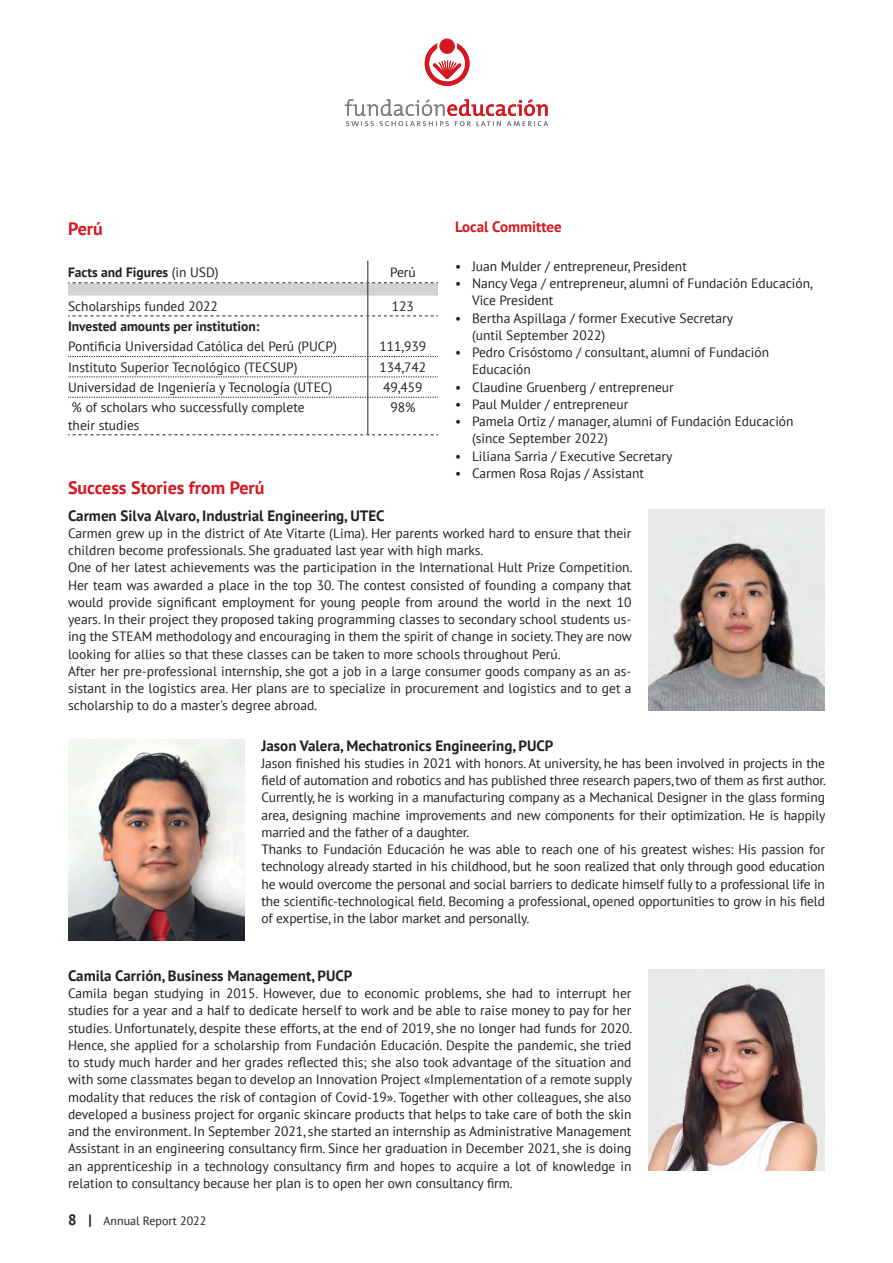
<style>
.page{position:relative;width:893px;height:1263px;background:#fff}
.page>*{position:absolute;margin:0;border:0;box-sizing:border-box;transform-origin:0 0}
.t1{font:700 18px "PT Sans";color:#d7171f}
.t2{font:700 15px "PT Sans";color:#231f20}
.t3{font:700 15px "PT Sans";color:#d7171f}
.t4{font:13.5px/17.2px "PT Sans";color:#231f20}
.t5{font:700 13.5px "PT Sans";color:#231f20}
.t6{font:12px "PT Sans";color:#231f20}
.s1{font-weight:400}
.s2{font-weight:700;font-size:15px}
</style>
<div class="page">
<div style="left:425px;top:41px;width:44px;height:45px;border:4px solid #d7171f;border-radius:50%"></div>
<svg style="left:430px;top:60px;width:34px;height:22px"></svg>
<svg style="left:438px;top:37px;width:18px;height:18px"></svg>
<div style="left:437px;top:36px;width:20px;height:20px;border:2px solid #fff;border-radius:50%"></div>
<svg style="left:345px;top:99px;width:203px;height:27px"></svg>
<hr style="left:367px;top:397px;width:1px;height:37px;background:#231f20">
<svg style="left:68px;top:434px;width:370px;height:1px"></svg>
<svg style="left:68px;top:261px;width:370px;height:137px"></svg>
<img style="left:68px;top:739px;width:176px;height:201px">
<img style="left:648px;top:969px;width:177px;height:202px">
<img style="left:648px;top:509px;width:177px;height:201px">
<h1 class="t1" style="left:68px;top:216px;width:36px">Perú</h1>
<p class="t5" style="left:68px;top:263px;width:152px">Facts and Figures <span class="s1">(in USD)</span></p>
<p class="t4" style="left:390px;top:263px;width:27px">Perú</p>
<p class="t4" style="left:68px;top:297px;width:151px">Scholarships funded 2022</p>
<p class="t4" style="left:392px;top:297px;width:24px">123</p>
<p class="t5" style="left:68px;top:317px;width:193px">Invested amounts per institution:</p>
<p class="t4" style="left:68px;top:338px;width:270px">Pontificia Universidad Católica del Perú (PUCP)</p>
<p class="t4" style="left:379px;top:338px;width:48px">111,939</p>
<p class="t4" style="left:68px;top:358px;width:231px">Instituto Superior Tecnológico (TECSUP)</p>
<p class="t4" style="left:379px;top:358px;width:48px">134,742</p>
<p class="t4" style="left:68px;top:378px;width:266px">Universidad de Ingeniería y Tecnología (UTEC)</p>
<p class="t4" style="left:383px;top:378px;width:41px">49,459</p>
<p class="t4" style="left:68px;top:399px;width:238px">% of scholars who successfully complete their studies</p>
<p class="t4" style="left:390px;top:399px;width:27px">98%</p>
<p class="t3" style="left:455px;top:217px;width:108px">Local Committee</p>
<p class="t4" style="left:455px;top:257px;width:233px">• Juan Mulder / entrepreneur, President</p>
<p class="t4" style="left:472px;top:274px;width:342px;text-indent:-17px">• Nancy Vega / entrepreneur, alumni of Fundación Educación,<br>Vice President</p>
<p class="t4" style="left:472px;top:309px;width:263px;text-indent:-17px">• Bertha Aspillaga / former Executive Secretary (until September 2022)</p>
<p class="t4" style="left:472px;top:343px;width:299px;text-indent:-17px">• Pedro Crisóstomo / consultant, alumni of Fundación<br>Educación</p>
<p class="t4" style="left:455px;top:378px;width:220px">• Claudine Gruenberg / entrepreneur</p>
<p class="t4" style="left:455px;top:395px;width:175px">• Paul Mulder / entrepreneur</p>
<p class="t4" style="left:472px;top:412px;width:323px;text-indent:-17px">• Pamela Ortiz / manager, alumni of Fundación Educación (since September 2022)</p>
<p class="t4" style="left:455px;top:447px;width:219px">• Liliana Sarria / Executive Secretary</p>
<p class="t4" style="left:455px;top:464px;width:191px">• Carmen Rosa Rojas / Assistant</p>
<h1 class="t1" style="left:68px;top:476px;width:198px">Success Stories from Perú</h1>
<p class="t2" style="left:68px;top:505px;width:318px">Carmen Silva Alvaro, Industrial Engineering, UTEC</p>
<p class="t4" style="left:68px;top:524px;width:566px">Carmen grew up in the district of Ate Vitarte (Lima). Her parents worked hard to ensure that their children become professionals. She graduated last year with high marks.<br>One of her latest achievements was the participation in the International Hult Prize Competition.<br>Her team was awarded a place in the top 30. The contest consisted of founding a company that would provide significant employment for young people from around the world in the next 10 years. In their project they proposed taking programming classes to secondary school students us&shy;ing the STEAM methodology and encouraging in them the spirit of change in society. They are now looking for allies so that these classes can be taken to more schools throughout Perú.<br>After her pre-professional internship, she got a job in a large consumer goods company as an as&shy;sistant in the logistics area. Her plans are to specialize in procurement and logistics and to get a scholarship to do a master's degree abroad.</p>
<p class="t2" style="left:261px;top:735px;width:293px">Jason Valera, Mechatronics Engineering, PUCP</p>
<p class="t4" style="left:261px;top:754px;width:566px">Jason finished his studies in 2021 with honors. At university, he has been involved in projects in the field of automation and robotics and has published three research papers, two of them as first author.<br>Currently, he is working in a manufacturing company as a Mechanical Designer in the glass forming area, designing machine improvements and new components for their optimization. He is happily married and the father of a daughter.<br>Thanks to Fundación Educación he was able to reach one of his greatest wishes: His passion for technology already started in his childhood, but he soon realized that only through good education he would overcome the personal and social barriers to dedicate himself fully to a professional life in the scientific-technological field. Becoming a professional, opened opportunities to grow in his field of expertise, in the labor market and personally.</p>
<p class="t2" style="left:68px;top:965px;width:286px">Camila Carrión, Business Management, PUCP</p>
<p class="t4" style="left:68px;top:984px;width:566px;text-align:justify">Camila began studying in 2015. However, due to economic problems, she had to interrupt her studies for a year and a half to dedicate herself to work and be able to raise money to pay for her studies. Unfortunately, despite these efforts, at the end of 2019, she no longer had funds for 2020.<br>Hence, she applied for a scholarship from Fundación Educación. Despite the pandemic, she tried to study much harder and her grades reflected this; she also took advantage of the situation and with some classmates began to develop an Innovation Project «Implementation of a remote supply modality that reduces the risk of contagion of Covid-19». Together with other colleagues, she also developed a business project for organic skincare products that helps to take care of both the skin and the environment. In September 2021, she started an internship as Administrative Management Assistant in an engineering consultancy firm. Since her graduation in December 2021, she is doing an apprenticeship in a technology consultancy firm and hopes to acquire a lot of knowledge in relation to consultancy because her plan is to open her own consultancy firm.</p>
<p class="t6" style="left:68px;top:1213px;width:140px"><span class="s2">8 |</span> Annual Report 2022</p>
</div>
